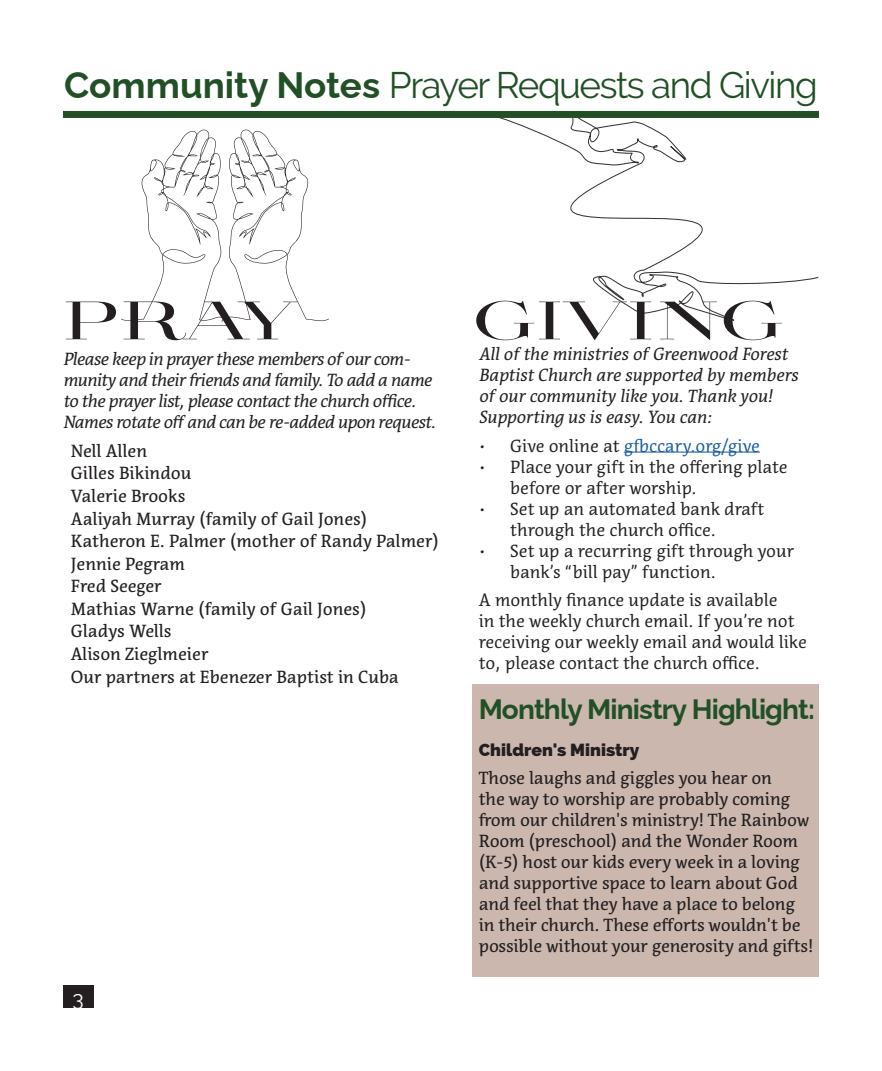
<style>
.page{position:relative;width:882px;height:1071px;background:#fff}
.page>*{position:absolute;margin:0;border:0;box-sizing:border-box;transform-origin:0 0}
.t1{font:700 52.5px "Aviano Didone";color:#231f20}
.t2{font:36.75px "Raleway";letter-spacing:-.04em;color:#215027}
.t3{font:700 28px "Raleway";letter-spacing:-.03em;color:#215027}
.t4{font:21px "Raleway";color:#fff}
.t5{font:17.5px/21px "Acuta";letter-spacing:-.01em;color:#231f20}
.t6{font:300 17.5px/21px "Acuta";color:#231f20}
.t7{font:italic 300 17.5px/21px "Acuta";letter-spacing:-.03em;color:#231f20}
.t8{font:italic 300 17.5px/21px "Acuta";color:#231f20}
.t9{font:300 17.5px "Acuta";color:#175d9e}
.t10{font:800 17.5px "Raleway";color:#231f20}
.s1{font-weight:700}
.s2{color:#231f20}
</style>
<div class="page">
<div style="left:63px;top:986px;width:30px;height:22px;background:#231f20"></div>
<div style="left:472px;top:684px;width:347px;height:292px;background:#ccb7ae"></div>
<svg style="left:499px;top:118px;width:320px;height:203px"></svg>
<svg style="left:121px;top:129px;width:208px;height:193px"></svg>
<div style="left:63px;top:111px;width:756px;height:7px;background:#215027"></div>
<hr style="left:624px;top:452px;width:136px;height:1px;background:#175d9e">
<p class="t2" style="left:64px;top:63px;width:755px"><span class="s1">Community Notes</span> Prayer Requests and Giving</p>
<p class="t1" style="left:63px;top:291px;width:235px">PRAY</p>
<p class="t7" style="left:63px;top:349px;width:374px">Please keep in prayer these members of our com&shy;munity and their friends and family. To add a name to the prayer list, please contact the church office.<br>Names rotate off and can be re-added upon request.</p>
<p class="t5" style="left:71px;top:440px;width:78px">Nell Allen</p>
<p class="t5" style="left:71px;top:463px;width:122px">Gilles Bikindou</p>
<p class="t5" style="left:71px;top:485px;width:116px">Valerie Brooks</p>
<p class="t5" style="left:71px;top:508px;width:298px">Aaliyah Murray (family of Gail Jones)</p>
<p class="t5" style="left:71px;top:531px;width:370px">Katheron E. Palmer (mother of Randy Palmer)</p>
<p class="t5" style="left:71px;top:553px;width:116px">Jennie Pegram</p>
<p class="t5" style="left:71px;top:576px;width:92px">Fred Seeger</p>
<p class="t5" style="left:71px;top:598px;width:297px">Mathias Warne (family of Gail Jones)</p>
<p class="t5" style="left:71px;top:621px;width:102px">Gladys Wells</p>
<p class="t5" style="left:71px;top:643px;width:139px">Alison Zieglmeier</p>
<p class="t5" style="left:71px;top:666px;width:329px">Our partners at Ebenezer Baptist in Cuba</p>
<p class="t4" style="left:73px;top:986px;width:13px">3</p>
<p class="t1" style="left:472px;top:291px;width:311px">GIVING</p>
<p class="t8" style="left:479px;top:343px;width:321px">All of the ministries of Greenwood Forest Baptist Church are supported by members of our community like you. Thank you!<br>Supporting us is easy. You can:</p>
<p class="t9" style="left:479px;top:435px;width:283px"><span class="s2">• Give online at</span> gfbccary.org/give</p>
<p class="t6" style="left:510px;top:456px;width:279px;text-indent:-32px">• Place your gift in the offering plate before or after worship.</p>
<p class="t6" style="left:510px;top:498px;width:256px;text-indent:-32px">• Set up an automated bank draft through the church office.</p>
<p class="t6" style="left:510px;top:540px;width:285px;text-indent:-32px">• Set up a recurring gift through your bank’s “bill pay” function.</p>
<p class="t6" style="left:479px;top:590px;width:330px">A monthly finance update is available<br>in the weekly church email. If you’re not receiving our weekly email and would like to, please contact the church office.</p>
<p class="t3" style="left:479px;top:687px;width:338px">Monthly Ministry Highlight:</p>
<p class="t10" style="left:479px;top:739px;width:162px">Children's Ministry</p>
<p class="t5" style="left:479px;top:768px;width:336px">Those laughs and giggles you hear on<br>the way to worship are probably coming from our children's ministry! The Rainbow Room (preschool) and the Wonder Room (K-5) host our kids every week in a loving and supportive space to learn about God and feel that they have a place to belong in their church. These efforts wouldn't be possible without your generosity and gifts!</p>
</div>
